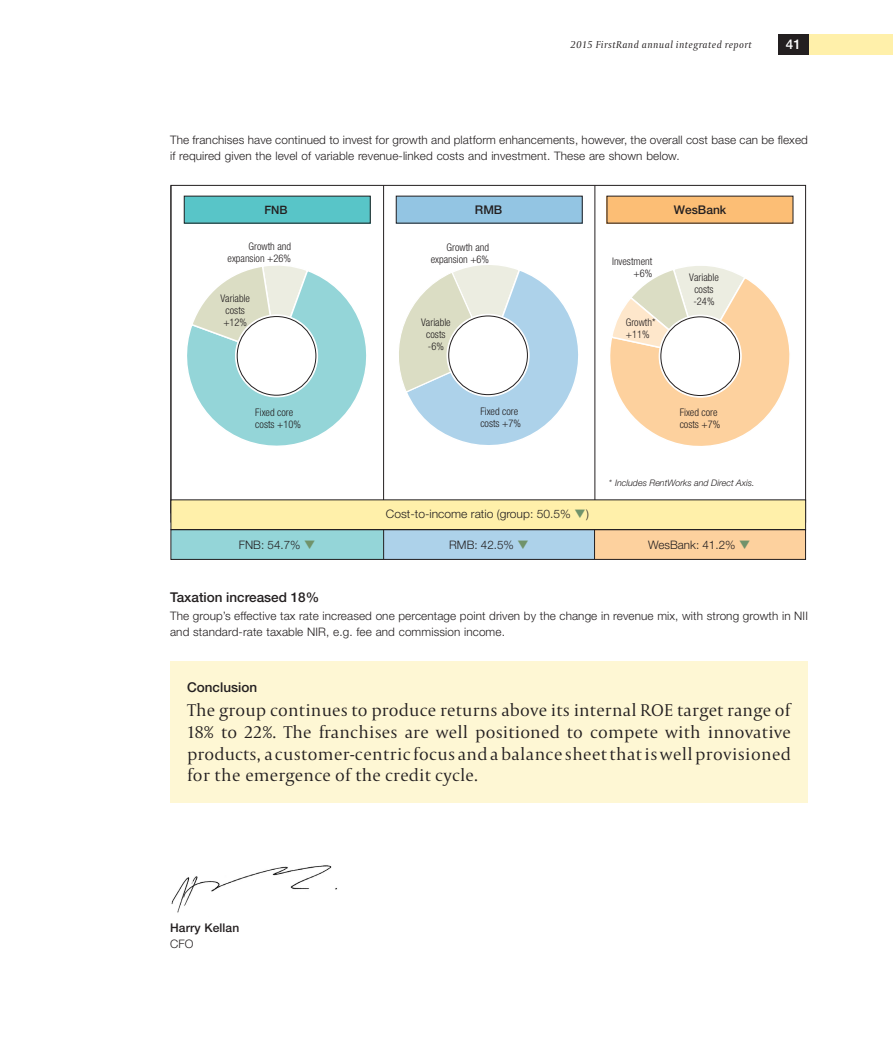
<style>
.page{position:relative;width:893px;height:1063px;background:#fff}
.page>*{position:absolute;margin:0;border:0;box-sizing:border-box;transform-origin:0 0}
.t1{font:300 18px/21.8px "Capitolium 2";letter-spacing:.015em;color:#231f20;text-align:justify}
.t2{font:500 13.5px "Helvetica Neue LT Std";color:#231f20}
.t3{font:500 13.5px "Helvetica Neue LT Std";color:#fff}
.t4{font:500 12px "Helvetica Neue LT Std";letter-spacing:.01em;color:#231f20}
.t5{font:300 11.7px/15.8px "Helvetica Neue LT Std";letter-spacing:.01em;color:#231f20}
.t6{font:500 11.55px "Helvetica Neue LT Std";color:#231f20}
.t7{font:300 condensed 10.5px/12px "Helvetica Neue LT Std";color:#231f20}
.t8{font:italic 10.5px "Capitolium 2";letter-spacing:.04em;color:#231f20}
.t9{font:italic 300 9px "Helvetica Neue LT Std";color:#231f20}
.s1{color:#70936b}
</style>
<div class="page">
<div style="left:594px;top:530px;width:212px;height:29px;background:#fdd19e"></div>
<div style="left:384px;top:530px;width:211px;height:29px;background:#add2ea"></div>
<div style="left:171px;top:530px;width:212px;height:29px;background:#94d5d8"></div>
<div style="left:184px;top:196px;width:186px;height:27px;background:#58c5c8"></div>
<div style="left:396px;top:196px;width:186px;height:27px;background:#93c5e3"></div>
<div style="left:607px;top:196px;width:186px;height:27px;background:#fcbe75"></div>
<hr style="left:383px;top:185px;width:1px;height:328px;background:#231f20">
<hr style="left:171px;top:185px;width:1px;height:328px;background:#231f20">
<hr style="left:595px;top:185px;width:1px;height:331px;background:#231f20">
<div style="left:171px;top:500px;width:635px;height:30px;background:#fff0aa"></div>
<svg style="left:383px;top:531px;width:1px;height:27px"></svg>
<hr style="left:594px;top:529px;width:1px;height:30px;background:#231f20">
<svg style="left:187px;top:272px;width:180px;height:174px"></svg>
<svg style="left:190px;top:265px;width:119px;height:93px"></svg>
<svg style="left:399px;top:265px;width:179px;height:180px"></svg>
<svg style="left:610px;top:266px;width:180px;height:180px"></svg>
<svg style="left:236px;top:315px;width:82px;height:82px"></svg>
<div style="left:235px;top:314px;width:83px;height:83px;border:1px solid #fff;border-radius:50%"></div>
<div style="left:237px;top:317px;width:79px;height:78px;background:#fff;border-radius:50%"></div>
<div style="left:237px;top:316px;width:79px;height:79px;border:1px solid #231f20;border-radius:50%"></div>
<svg style="left:659px;top:315px;width:82px;height:82px"></svg>
<div style="left:659px;top:315px;width:83px;height:83px;border:1px solid #fff;border-radius:50%"></div>
<div style="left:661px;top:317px;width:78px;height:79px;background:#fff;border-radius:50%"></div>
<div style="left:661px;top:317px;width:79px;height:79px;border:1px solid #231f20;border-radius:50%"></div>
<svg style="left:447px;top:314px;width:82px;height:82px"></svg>
<div style="left:449px;top:316px;width:78px;height:79px;background:#fff;border-radius:50%"></div>
<div style="left:448px;top:316px;width:80px;height:79px;border:1px solid #231f20;border-radius:50%"></div>
<div style="left:171px;top:529px;width:635px;height:31px;border:1px solid #231f20"></div>
<div style="left:170px;top:661px;width:638px;height:142px;background:#fef7d4"></div>
<img style="left:171px;top:865px;width:166px;height:48px">
<div style="left:809px;top:34px;width:84px;height:21px;background:#fff0aa"></div>
<div style="left:778px;top:34px;width:31px;height:21px;background:#231f20"></div>
<p class="t8" style="left:570px;top:38px;width:183px">2015 FirstRand annual integrated report</p>
<p class="t3" style="left:786px;top:36px;width:17px">41</p>
<p class="t5" style="left:170px;top:132px;width:639px">The franchises have continued to invest for growth and platform enhancements, however, the overall cost base can be flexed if required given the level of variable revenue-linked costs and investment. These are shown below.</p>
<p class="t6" style="left:264px;top:203px;width:25px">FNB</p>
<p class="t4" style="left:475px;top:202px;width:29px">RMB</p>
<p class="t4" style="left:674px;top:202px;width:54px">WesBank</p>
<p class="t7" style="left:228px;top:240px;width:65px;text-align:right">Growth and expansion +26%</p>
<p class="t7" style="left:220px;top:292px;width:31px">Variable costs +12%</p>
<p class="t7" style="left:255px;top:406px;width:47px">Fixed core costs +10%</p>
<p class="t7" style="left:431px;top:241px;width:60px;text-align:right">Growth and expansion +6%</p>
<p class="t7" style="left:421px;top:317px;width:31px;text-align:center">Variable costs -6%</p>
<p class="t7" style="left:612px;top:255px;width:42px;text-align:right">Investment +6%</p>
<p class="t7" style="left:626px;top:317px;width:31px">Growth* +11%</p>
<p class="t7" style="left:689px;top:272px;width:31px;text-align:center">Variable costs -24%</p>
<p class="t7" style="left:480px;top:405px;width:42px">Fixed core costs +7%</p>
<p class="t5" style="left:386px;top:505px;width:205px">Cost-to-income ratio (group: 50.5% <span class="s1">❑</span>)</p>
<p class="t7" style="left:680px;top:407px;width:42px">Fixed core costs +7%</p>
<p class="t9" style="left:609px;top:477px;width:147px">* Includes RentWorks and Direct Axis.</p>
<p class="t5" style="left:239px;top:536px;width:78px">FNB: 54.7% <span class="s1">❑</span></p>
<p class="t5" style="left:449px;top:536px;width:81px">RMB: 42.5% <span class="s1">❑</span></p>
<p class="t5" style="left:648px;top:536px;width:104px">WesBank: 41.2% <span class="s1">❑</span></p>
<p class="t2" style="left:170px;top:589px;width:151px">Taxation increased 18%</p>
<p class="t5" style="left:170px;top:608px;width:639px">The group’s effective tax rate increased one percentage point driven by the change in revenue mix, with strong growth in NII and standard-rate taxable NIR, e.g. fee and commission income.</p>
<p class="t2" style="left:187px;top:679px;width:72px">Conclusion</p>
<p class="t1" style="left:187px;top:699px;width:605px">The group continues to produce returns above its internal ROE target range of 18% to 22%. The franchises are well positioned to compete with innovative products, a customer-centric focus and a balance sheet that is well provisioned for the emergence of the credit cycle.</p>
<p class="t4" style="left:170px;top:921px;width:71px">Harry Kellan</p>
<p class="t5" style="left:170px;top:936px;width:25px">CFO</p>
</div>
